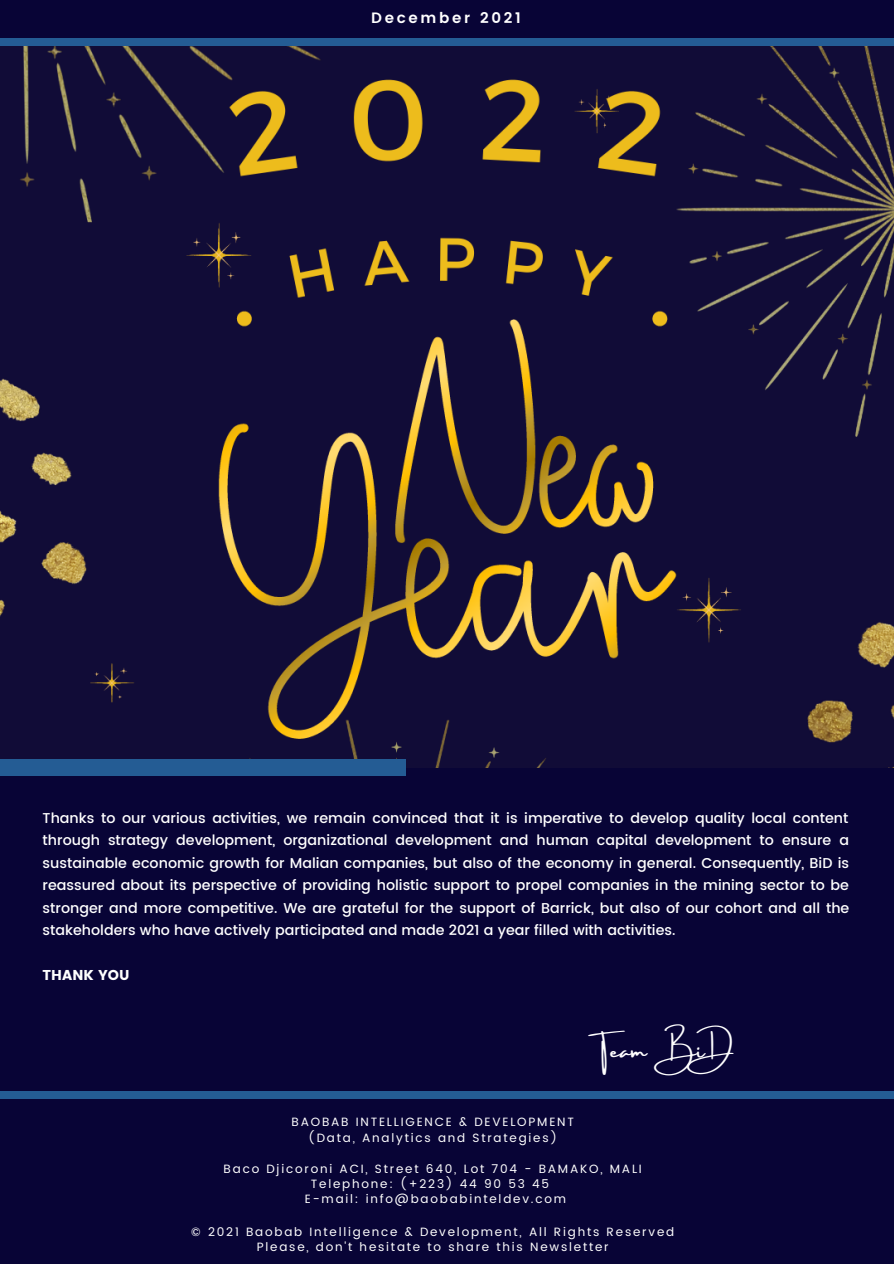
<style>
.page{position:relative;width:894px;height:1264px;background:#fff}
.page>*{position:absolute;margin:0;border:0;box-sizing:border-box;transform-origin:0 0}
.t1{font:24px "Amsterdam Three";color:#fff}
.t2{font:600 15px "Poppins";letter-spacing:.18em;color:#fff}
.t3{font:500 14.25px/22.5px "Poppins";color:#fff;text-align:justify}
.t4{font:14.25px "Poppins";color:#fff}
.t5{font:12px "Poppins";letter-spacing:.15em;color:#fff}
</style>
<div class="page">
<div style="left:0;top:767px;width:893px;height:496px;background:#080436"></div>
<div style="left:0;top:0;width:893px;height:95px;background:#080436"></div>
<img style="left:0;top:46px;width:893px;height:721px">
<div style="left:0;top:759px;width:405px;height:17px;background:#245c94"></div>
<div style="left:0;top:1091px;width:893px;height:8px;background:#245c94"></div>
<div style="left:0;top:38px;width:893px;height:8px;background:#245c94"></div>
<p class="t2" style="left:371px;top:10px;width:151px">December 2021</p>
<p class="t3" style="left:43px;top:806px;width:808px">Thanks to our various activities, we remain convinced that it is imperative to develop quality local content through strategy development, organizational development and human capital development to ensure a sustainable economic growth for Malian companies, but also of the economy in general. Consequently, BiD is reassured about its perspective of providing holistic support to propel companies in the mining sector to be stronger and more competitive. We are grateful for the support of Barrick, but also of our cohort and all the stakeholders who have actively participated and made 2021 a year filled with activities.</p>
<p class="t4" style="left:43px;top:967px;width:88px">THANK YOU</p>
<p class="t1" style="left:600px;top:1036px;width:152px">Team BiD</p>
<p class="t5" style="left:291px;top:1115px;width:284px">BAOBAB INTELLIGENCE &amp; DEVELOPMENT</p>
<p class="t5" style="left:308px;top:1130px;width:250px">(Data, Analytics and Strategies)</p>
<p class="t5" style="left:223px;top:1161px;width:419px">Baco Djicoroni ACI, Street 640, Lot 704 - BAMAKO, MALI</p>
<p class="t5" style="left:311px;top:1176px;width:240px">Telephone: (+223) 44 90 53 45</p>
<p class="t5" style="left:305px;top:1191px;width:262px">E-mail: info@baobabinteldev.com</p>
<p class="t5" style="left:191px;top:1224px;width:484px">© 2021 Baobab Intelligence &amp; Development, All Rights Reserved</p>
<p class="t5" style="left:257px;top:1239px;width:353px">Please, don't hesitate to share this Newsletter</p>
</div>
